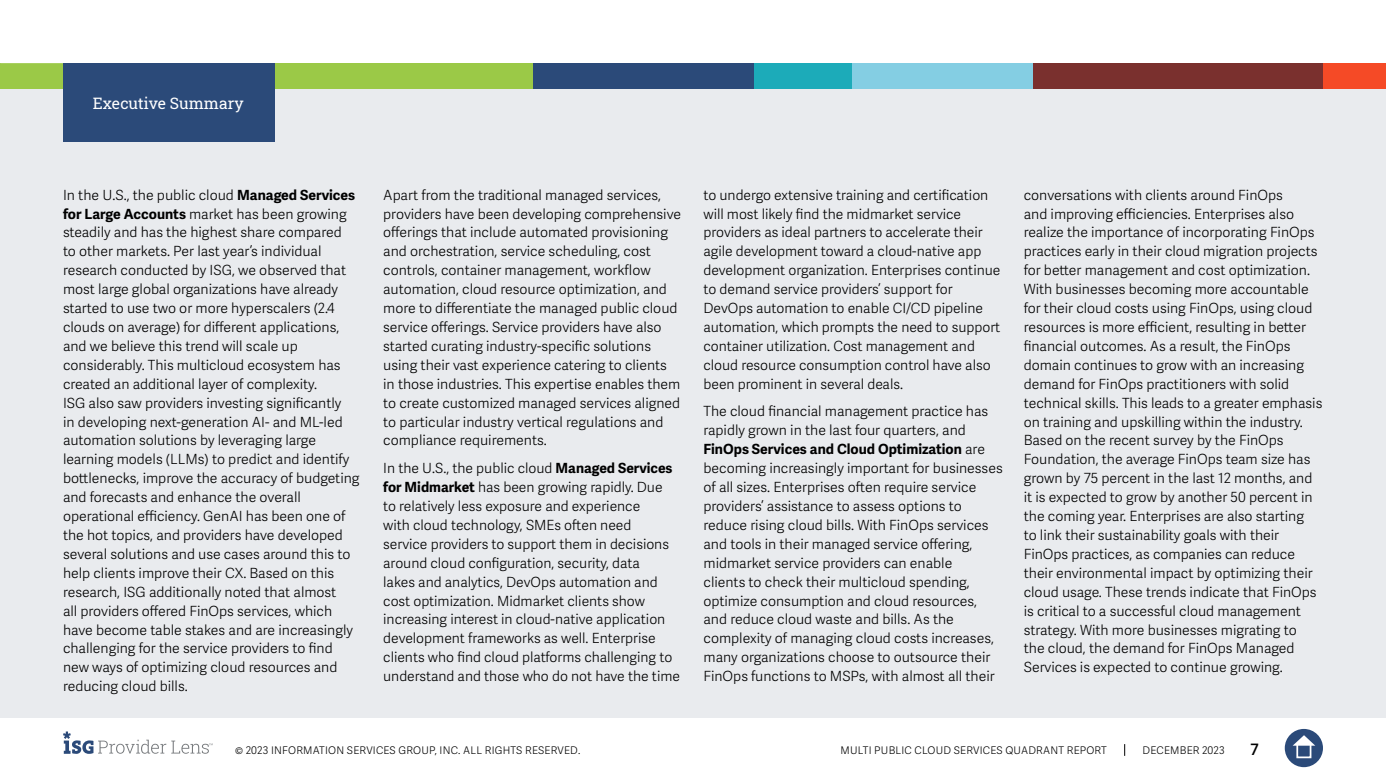
<style>
.page{position:relative;width:1386px;height:780px;background:#fff}
.page>*{position:absolute;margin:0;border:0;box-sizing:border-box;transform-origin:0 0}
.t1{font:15.75px "Roboto Slab ISG P Regular";color:#fff}
.t2{font:600 15.75px "Adelle Sans";color:#000}
.t3{font:300 14px/18.9px "Adelle Sans";color:#000}
.t4{font:300 10.5px "Adelle Sans";letter-spacing:.02em;color:#000}
.s1{font-weight:700}
</style>
<div class="page">
<svg style="left:1124px;top:744px;width:1px;height:12px"></svg>
<div style="left:1285px;top:729px;width:38px;height:38px;background:#2b4a79;border-radius:50%"></div>
<svg style="left:1293px;top:735px;width:22px;height:10px"></svg>
<div style="left:1296px;top:743px;width:15px;height:15px;border:2px solid #fff"></div>
<svg style="left:63px;top:731px;width:150px;height:23px"></svg>
<div style="left:1px;top:64px;width:1385px;height:654px;background:#e9ebee"></div>
<div style="left:0;top:63px;width:533px;height:26px;background:#9bc947"></div>
<svg style="left:0;top:63px;width:63px;height:1px"></svg>
<div style="left:533px;top:63px;width:223px;height:26px;background:#2b4a79"></div>
<div style="left:850px;top:63px;width:184px;height:26px;background:#84cee3"></div>
<div style="left:1323px;top:63px;width:63px;height:26px;background:#f54a26"></div>
<div style="left:1033px;top:63px;width:290px;height:26px;background:#7a302e"></div>
<div style="left:754px;top:63px;width:98px;height:26px;background:#1cabb9"></div>
<div style="left:63px;top:63px;width:211px;height:79px;background:#2b4a79"></div>
<p class="t1" style="left:93px;top:92px;width:152px">Executive Summary</p>
<p class="t3" style="left:63px;top:186px;width:298px">In the U.S., the public cloud <span class="s1">Managed Services for Large Accounts</span> market has been growing steadily and has the highest share compared<br>to other markets. Per last year’s individual research conducted by ISG, we observed that most large global organizations have already started to use two or more hyperscalers (2.4 clouds on average) for different applications, and we believe this trend will scale up considerably. This multicloud ecosystem has created an additional layer of complexity.<br>ISG also saw providers investing significantly<br>in developing next-generation AI- and ML-led automation solutions by leveraging large learning models (LLMs) to predict and identify bottlenecks, improve the accuracy of budgeting and forecasts and enhance the overall operational efficiency. GenAI has been one of the hot topics, and providers have developed several solutions and use cases around this to help clients improve their CX. Based on this research, ISG additionally noted that almost<br>all providers offered FinOps services, which have become table stakes and are increasingly challenging for the service providers to find new ways of optimizing cloud resources and reducing cloud bills.</p>
<p class="t3" style="left:383px;top:186px;width:299px">Apart from the traditional managed services, providers have been developing comprehensive offerings that include automated provisioning and orchestration, service scheduling, cost controls, container management, workflow automation, cloud resource optimization, and more to differentiate the managed public cloud service offerings. Service providers have also started curating industry-specific solutions using their vast experience catering to clients in those industries. This expertise enables them to create customized managed services aligned to particular industry vertical regulations and compliance requirements.</p>
<p class="t3" style="left:383px;top:459px;width:298px">In the U.S., the public cloud <span class="s1">Managed Services for Midmarket</span> has been growing rapidly. Due<br>to relatively less exposure and experience<br>with cloud technology, SMEs often need<br>service providers to support them in decisions around cloud configuration, security, data<br>lakes and analytics, DevOps automation and cost optimization. Midmarket clients show increasing interest in cloud-native application development frameworks as well. Enterprise clients who find cloud platforms challenging to understand and those who do not have the time</p>
<p class="t3" style="left:703px;top:186px;width:298px">to undergo extensive training and certification will most likely find the midmarket service providers as ideal partners to accelerate their agile development toward a cloud-native app development organization. Enterprises continue to demand service providers’ support for DevOps automation to enable CI/CD pipeline automation, which prompts the need to support container utilization. Cost management and cloud resource consumption control have also been prominent in several deals.</p>
<p class="t3" style="left:704px;top:402px;width:301px">The cloud financial management practice has rapidly grown in the last four quarters, and <span class="s1">FinOps Services and Cloud Optimization</span> are becoming increasingly important for businesses of all sizes. Enterprises often require service providers’ assistance to assess options to reduce rising cloud bills. With FinOps services and tools in their managed service offering, midmarket service providers can enable<br>clients to check their multicloud spending, optimize consumption and cloud resources, and reduce cloud waste and bills. As the complexity of managing cloud costs increases, many organizations choose to outsource their FinOps functions to MSPs, with almost all their</p>
<p class="t3" style="left:1024px;top:186px;width:300px">conversations with clients around FinOps<br>and improving efficiencies. Enterprises also realize the importance of incorporating FinOps practices early in their cloud migration projects for better management and cost optimization.<br>With businesses becoming more accountable for their cloud costs using FinOps, using cloud resources is more efficient, resulting in better financial outcomes. As a result, the FinOps domain continues to grow with an increasing demand for FinOps practitioners with solid technical skills. This leads to a greater emphasis on training and upskilling within the industry.<br>Based on the recent survey by the FinOps Foundation, the average FinOps team size has grown by 75 percent in the last 12 months, and it is expected to grow by another 50 percent in the coming year. Enterprises are also starting<br>to link their sustainability goals with their FinOps practices, as companies can reduce their environmental impact by optimizing their cloud usage. These trends indicate that FinOps is critical to a successful cloud management strategy. With more businesses migrating to<br>the cloud, the demand for FinOps Managed Services is expected to continue growing.</p>
<p class="t4" style="left:235px;top:744px;width:347px">© 2023 INFORMATION SERVICES GROUP, INC. ALL RIGHTS RESERVED.</p>
<p class="t4" style="left:841px;top:744px;width:268px">MULTI PUBLIC CLOUD SERVICES QUADRANT REPORT</p>
<p class="t4" style="left:1143px;top:744px;width:84px">DECEMBER 2023</p>
<p class="t2" style="left:1251px;top:740px;width:10px">7</p>
</div>
